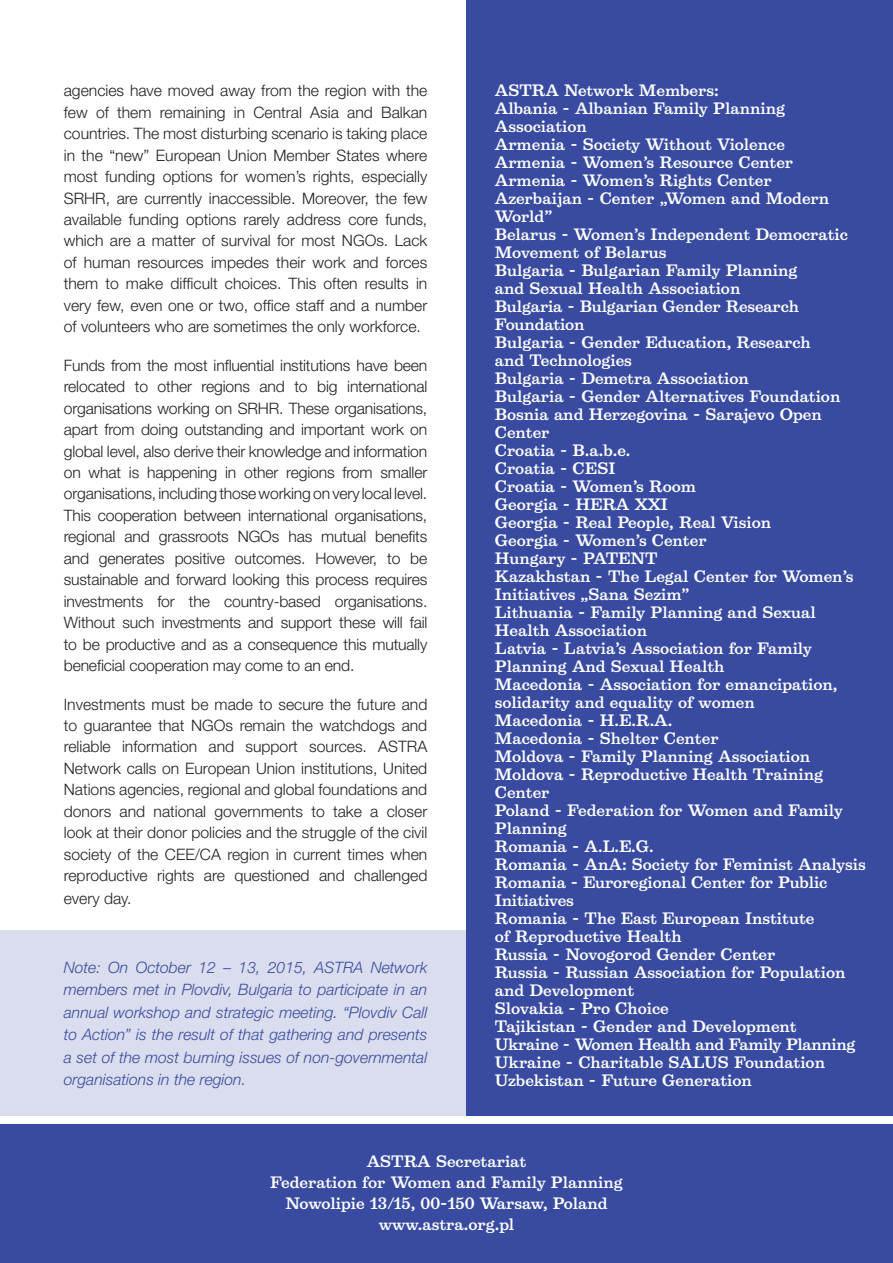
<style>
.page{position:relative;width:893px;height:1263px;background:#fff}
.page>*{position:absolute;margin:0;border:0;box-sizing:border-box;transform-origin:0 0}
.t1{font:300 15.75px/21.5px "Helvetica Neue LT Pro";color:#231f20;text-align:justify}
.t2{font:italic 300 15.75px/22.5px "Helvetica Neue LT Pro";color:#384ba0;text-align:justify}
.t3{font:500 15px/18px "Belizio";color:#fff}
</style>
<div class="page">
<div style="left:1px;top:930px;width:531px;height:185px;background:#d9dded"></div>
<div style="left:466px;top:0;width:427px;height:1115px;background:#384ba0"></div>
<div style="left:0;top:1124px;width:893px;height:139px;background:#384ba0"></div>
<p class="t1" style="left:64px;top:80px;width:365px">agencies have moved away from the region with the few of them remaining in Central Asia and Balkan countries. The most disturbing scenario is taking place in the “new” European Union Member States where most funding options for women’s rights, especially SRHR, are currently inaccessible. Moreover, the few available funding options rarely address core funds, which are a matter of survival for most NGOs. Lack of human resources impedes their work and forces them to make difficult choices. This often results in very few, even one or two, office staff and a number of volunteers who are sometimes the only workforce.</p>
<p class="t1" style="left:64px;top:354px;width:365px">Funds from the most influential institutions have been relocated to other regions and to big international organisations working on SRHR. These organisations, apart from doing outstanding and important work on global level, also derive their knowledge and information on what is happening in other regions from smaller organisations, including those working on very local level.<br>This cooperation between international organisations, regional and grassroots NGOs has mutual benefits and generates positive outcomes. However, to be sustainable and forward looking this process requires investments for the country-based organisations.<br>Without such investments and support these will fail to be productive and as a consequence this mutually beneficial cooperation may come to an end.</p>
<p class="t1" style="left:64px;top:693px;width:365px">Investments must be made to secure the future and to guarantee that NGOs remain the watchdogs and reliable information and support sources. ASTRA Network calls on European Union institutions, United Nations agencies, regional and global foundations and donors and national governments to take a closer look at their donor policies and the struggle of the civil society of the CEE/CA region in current times when reproductive rights are questioned and challenged every day.</p>
<p class="t2" style="left:64px;top:956px;width:365px">Note: On October 12 – 13, 2015, ASTRA Network members met in Plovdiv, Bulgaria to participate in an annual workshop and strategic meeting. “Plovdiv Call to Action” is the result of that gathering and presents a set of the most burning issues of non-governmental organisations in the region.</p>
<p class="t3" style="left:495px;top:81px;width:372px">ASTRA Network Members:<br>Albania - Albanian Family Planning<br>Association<br>Armenia - Society Without Violence<br>Armenia - Women’s Resource Center<br>Armenia - Women’s Rights Center<br>Azerbaijan - Center „Women and Modern<br>World”<br>Belarus - Women’s Independent Democratic<br>Movement of Belarus<br>Bulgaria - Bulgarian Family Planning<br>and Sexual Health Association<br>Bulgaria - Bulgarian Gender Research<br>Foundation<br>Bulgaria - Gender Education, Research<br>and Technologies<br>Bulgaria - Demetra Association<br>Bulgaria - Gender Alternatives Foundation<br>Bosnia and Herzegovina - Sarajevo Open<br>Center<br>Croatia - B.a.b.e.<br>Croatia - CESI<br>Croatia - Women’s Room<br>Georgia - HERA XXI<br>Georgia - Real People, Real Vision<br>Georgia - Women’s Center<br>Hungary - PATENT<br>Kazakhstan - The Legal Center for Women’s<br>Initiatives „Sana Sezim”<br>Lithuania - Family Planning and Sexual<br>Health Association<br>Latvia - Latvia’s Association for Family<br>Planning And Sexual Health<br>Macedonia - Association for emancipation, solidarity and equality of women<br>Macedonia - H.E.R.A.<br>Macedonia - Shelter Center<br>Moldova - Family Planning Association<br>Moldova - Reproductive Health Training<br>Center<br>Poland - Federation for Women and Family<br>Planning<br>Romania - A.L.E.G.<br>Romania - AnA: Society for Feminist Analysis<br>Romania - Euroregional Center for Public<br>Initiatives<br>Romania - The East European Institute<br>of Reproductive Health<br>Russia - Novogorod Gender Center<br>Russia - Russian Association for Population and Development<br>Slovakia - Pro Choice<br>Tajikistan - Gender and Development<br>Ukraine - Women Health and Family Planning<br>Ukraine - Charitable SALUS Foundation<br>Uzbekistan - Future Generation</p>
<p class="t3" style="left:270px;top:1150px;width:354px;line-height:21px;text-align:center">ASTRA Secretariat<br>Federation for Women and Family Planning</p>
<p class="t3" style="left:285px;top:1194px;width:324px">Nowolipie 13/15, 00-150 Warsaw, Poland</p>
<p class="t3" style="left:379px;top:1215px;width:137px">www.astra.org.pl</p>
</div>
